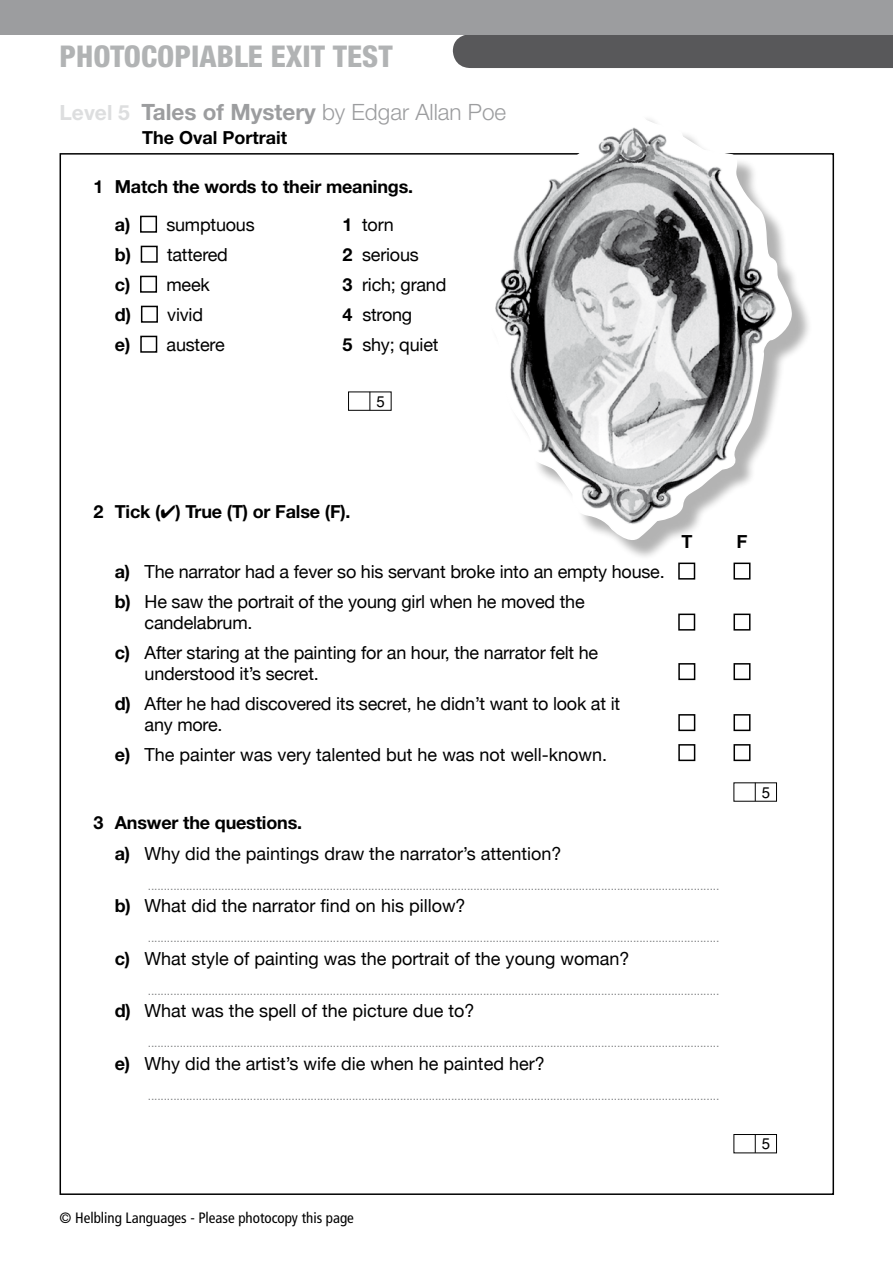
<style>
.page{position:relative;width:893px;height:1263px;background:#fff}
.page>*{position:absolute;margin:0;border:0;box-sizing:border-box;transform-origin:0 0}
.t1{font:800 condensed 30px "Helvetica Neue";color:#b1b3b4}
.t2{font:300 22.5px "Helvetica Neue";color:#9c9d9f}
.t3{font:18px/30px "Helvetica Neue";letter-spacing:-.01em;color:#000}
.t4{font:700 18px/38.5px "Helvetica Neue";letter-spacing:-.01em;color:#000}
.t5{font:700 18px "Helvetica";color:#000}
.t6{font:condensed 15px "Frutiger";color:#000}
.t7{font:15px "Helvetica";color:#000}
.t8{font:12px "Helvetica";color:#87888a}
.s1{font-weight:700;font-size:21px;color:#dddedf}
.s2{font-weight:700}
.s3{font-weight:400}
</style>
<div class="page">
<div style="left:453px;top:34px;width:440px;height:34px;background:#58585a"></div>
<div style="left:0;top:0;width:893px;height:34px;background:#9c9d9f"></div>
<div style="left:140px;top:216px;width:17px;height:17px;border:2px solid #000"></div>
<div style="left:141px;top:246px;width:17px;height:17px;border:2px solid #000"></div>
<div style="left:140px;top:276px;width:17px;height:17px;border:2px solid #000"></div>
<div style="left:141px;top:306px;width:17px;height:17px;border:2px solid #000"></div>
<div style="left:140px;top:336px;width:17px;height:17px;border:2px solid #000"></div>
<div style="left:678px;top:563px;width:17px;height:17px;border:2px solid #000"></div>
<div style="left:733px;top:563px;width:17px;height:17px;border:2px solid #000"></div>
<div style="left:678px;top:614px;width:17px;height:17px;border:2px solid #000"></div>
<div style="left:733px;top:614px;width:17px;height:17px;border:2px solid #000"></div>
<div style="left:678px;top:663px;width:17px;height:17px;border:2px solid #000"></div>
<div style="left:733px;top:663px;width:17px;height:17px;border:2px solid #000"></div>
<div style="left:678px;top:714px;width:17px;height:17px;border:2px solid #000"></div>
<div style="left:733px;top:714px;width:17px;height:17px;border:2px solid #000"></div>
<div style="left:678px;top:744px;width:17px;height:17px;border:2px solid #000"></div>
<div style="left:733px;top:744px;width:17px;height:17px;border:2px solid #000"></div>
<div style="left:348px;top:392px;width:44px;height:19px;border:1px solid #000"></div>
<svg style="left:369px;top:392px;width:1px;height:18px"></svg>
<svg style="left:755px;top:783px;width:1px;height:18px"></svg>
<div style="left:733px;top:1134px;width:44px;height:19px;border:1px solid #000"></div>
<svg style="left:755px;top:1134px;width:1px;height:19px"></svg>
<div style="left:491px;top:113px;width:321px;height:446px;background:#000;opacity:.3"></div>
<svg style="left:482px;top:113px;width:310px;height:432px"></svg>
<h1 class="t1" style="left:60px;top:38px;width:335px">PHOTOCOPIABLE EXIT TEST</h1>
<h2 class="t2" style="left:60px;top:98px;width:448px"><span class="s1">Level 5</span> <span class="s2">Tales of Mystery</span> by Edgar Allan Poe</h2>
<h3 class="t4" style="left:142px;top:118px;width:147px">The Oval Portrait</h3>
<h3 class="t4" style="left:115px;top:167px;width:300px;text-indent:-21px">1 Match the words to their meanings. a) <span class="s3">sumptuous</span></h3>
<h3 class="t3" style="left:343px;top:210px;width:53px"><span class="s2">1</span> torn</h3>
<h3 class="t3" style="left:115px;top:240px;width:115px"><span class="s2">b)</span> tattered</h3>
<h3 class="t3" style="left:343px;top:240px;width:78px"><span class="s2">2</span> serious</h3>
<h3 class="t3" style="left:115px;top:270px;width:96px"><span class="s2">c)</span> meek</h3>
<h3 class="t3" style="left:343px;top:270px;width:105px"><span class="s2">3</span> rich; grand</h3>
<h3 class="t3" style="left:115px;top:300px;width:90px"><span class="s2">d)</span> vivid</h3>
<h3 class="t3" style="left:343px;top:300px;width:71px"><span class="s2">4</span> strong</h3>
<h3 class="t3" style="left:115px;top:330px;width:111px"><span class="s2">e)</span> austere</h3>
<h3 class="t3" style="left:343px;top:330px;width:97px"><span class="s2">5</span> shy; quiet</h3>
<p class="t7" style="left:376px;top:393px;width:10px">5</p>
<h3 class="t4" style="left:94px;top:492px;width:259px">2 Tick (✔) True (T) or False (F).</h3>
<h3 class="t3" style="left:115px;top:556px;width:551px"><span class="s2">a)</span> The narrator had a fever so his servant broke into an empty house. <span class="s2">b)</span> He saw the portrait of the young girl when he moved the</h3>
<h3 class="t3" style="left:115px;top:607px;width:485px;text-indent:30px">candelabrum.<br><span class="s2">c)</span> After staring at the painting for an hour, the narrator felt he</h3>
<h3 class="t3" style="left:115px;top:658px;width:507px;text-indent:30px">understood it’s secret.<br><span class="s2">d)</span> After he had discovered its secret, he didn’t want to look at it</h3>
<h3 class="t3" style="left:115px;top:709px;width:494px;text-indent:30px">any more.<br><span class="s2">e)</span> The painter was very talented but he was not well-known.</h3>
<h3 class="t5" style="left:681px;top:527px;width:12px">T</h3>
<h3 class="t5" style="left:736px;top:527px;width:12px">F</h3>
<h3 class="t3" style="left:115px;top:806px;width:448px;line-height:31px;text-indent:-21px"><span class="s2">3 Answer the questions.<br>a)</span> Why did the paintings draw the narrator’s attention?</h3>
<p class="t8" style="left:148px;top:878px;width:573px">...................................................................................................................................................................................</p>
<h3 class="t3" style="left:115px;top:890px;width:352px"><span class="s2">b)</span> What did the narrator find on his pillow?</h3>
<p class="t8" style="left:148px;top:931px;width:573px">...................................................................................................................................................................................</p>
<h3 class="t3" style="left:115px;top:943px;width:516px"><span class="s2">c)</span> What style of painting was the portrait of the young woman?</h3>
<p class="t8" style="left:148px;top:983px;width:573px">...................................................................................................................................................................................</p>
<h3 class="t3" style="left:115px;top:995px;width:361px"><span class="s2">d)</span> What was the spell of the picture due to?</h3>
<p class="t8" style="left:148px;top:1036px;width:573px">...................................................................................................................................................................................</p>
<h3 class="t3" style="left:115px;top:1048px;width:431px"><span class="s2">e)</span> Why did the artist’s wife die when he painted her?</h3>
<p class="t8" style="left:148px;top:1088px;width:573px">...................................................................................................................................................................................</p>
<p class="t7" style="left:762px;top:783px;width:10px">5</p>
<p class="t7" style="left:762px;top:1135px;width:10px">5</p>
<p class="t6" style="left:60px;top:1209px;width:296px">© Helbling Languages - Please photocopy this page</p>
</div>
